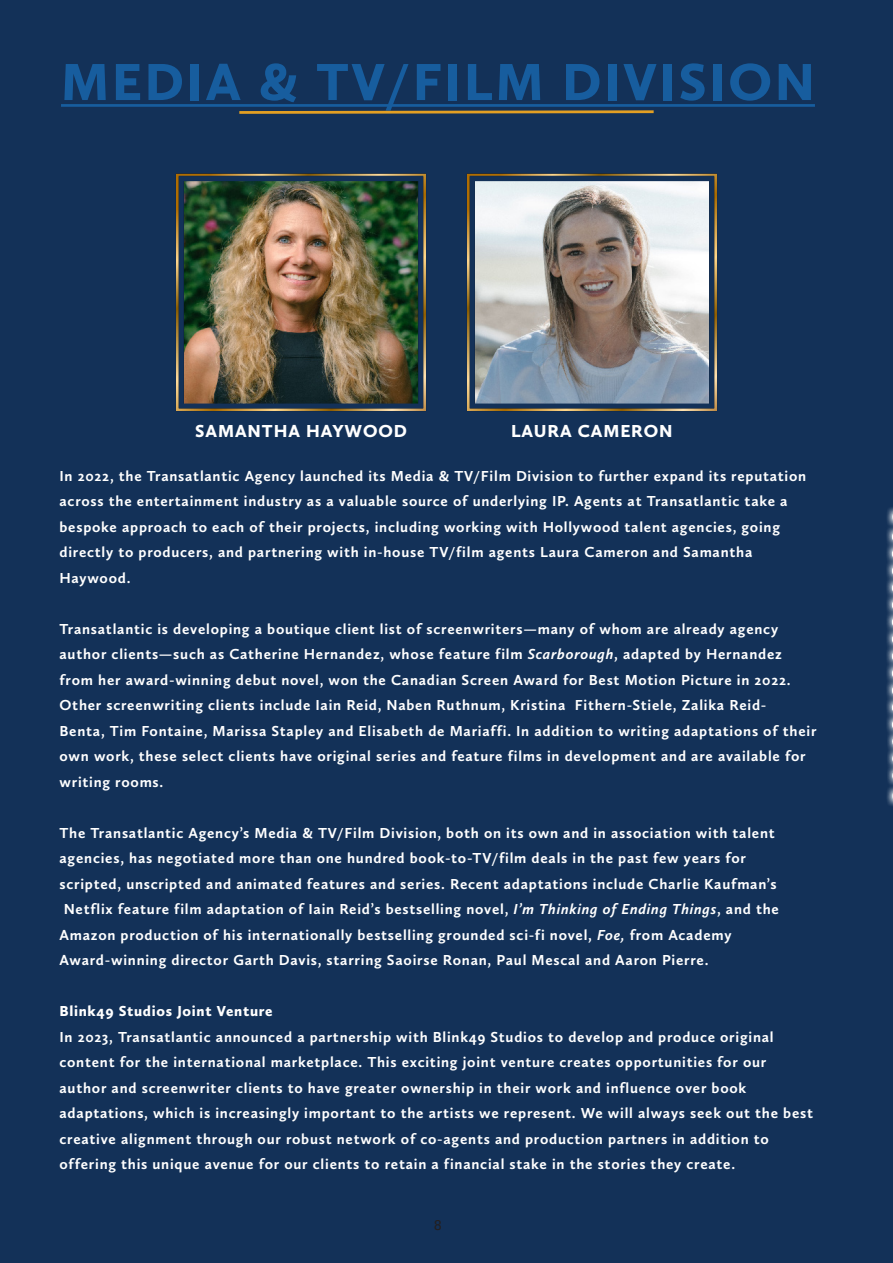
<style>
.page{position:relative;width:893px;height:1263px;background:#133158}
.page>*{position:absolute;margin:0;border:0;box-sizing:border-box;transform-origin:0 0}
.t1{font:900 54px "Calluna Sans";letter-spacing:.05em;color:#175d9e}
.t2{font:900 18px "Calluna Sans";letter-spacing:.05em;color:#fff}
.t3{font:700 15px/25.5px "Calluna Sans";letter-spacing:.05em;color:#fff}
.t4{font:900 15px "Calluna Sans";letter-spacing:.05em;color:#fff}
.Page_Number{font:13.5px "Hack";color:#231f20}
.s1{font-style:italic}
</style>
<div class="page">
<hr style="left:61px;top:104px;width:754px;height:3px;background:#175d9e">
<svg style="left:239px;top:110px;width:415px;height:4px"></svg>
<div style="left:869px;top:38px;width:24px;height:1187px;background:#133158"></div>
<img style="left:156px;top:153px;width:581px;height:277px">
<p class="t1" style="left:61px;top:48px;width:755px">MEDIA &amp; TV/FILM DIVISION</p>
<p class="t2" style="left:195px;top:419px;width:213px">SAMANTHA HAYWOOD</p>
<p class="t2" style="left:511px;top:419px;width:163px">LAURA CAMERON</p>
<p class="t3" style="left:60px;top:463px;width:748px">In 2022, the Transatlantic Agency launched its Media &amp; TV/Film Division to further expand its reputation across the entertainment industry as a valuable source of underlying IP. Agents at Transatlantic take a</p>
<p class="t3" style="left:60px;top:514px;width:722px">bespoke approach to each of their projects, including working with Hollywood talent agencies, going</p>
<p class="t3" style="left:60px;top:539px;width:694px">directly to producers, and partnering with in-house TV/film agents Laura Cameron and Samantha</p>
<p class="t3" style="left:60px;top:565px;width:73px">Haywood.</p>
<p class="t3" style="left:60px;top:616px;width:720px">Transatlantic is developing a boutique client list of screenwriters—many of whom are already agency</p>
<p class="t3" style="left:60px;top:641px;width:732px">author clients—such as Catherine Hernandez, whose feature film <span class="s1">Scarborough</span>, adapted by Hernandez from her award-winning debut novel, won the Canadian Screen Award for Best Motion Picture in 2022.<br>Other screenwriting clients include Iain Reid, Naben Ruthnum, Kristina Fithern-Stiele, Zalika Reid-</p>
<p class="t3" style="left:60px;top:718px;width:758px">Benta, Tim Fontaine, Marissa Stapley and Elisabeth de Mariaffi. In addition to writing adaptations of their own work, these select clients have original series and feature films in development and are available for writing rooms.</p>
<p class="t3" style="left:60px;top:820px;width:717px">The Transatlantic Agency’s Media &amp; TV/Film Division, both on its own and in association with talent agencies, has negotiated more than one hundred book-to-TV/film deals in the past few years for</p>
<p class="t3" style="left:60px;top:871px;width:719px">scripted, unscripted and animated features and series. Recent adaptations include Charlie Kaufman’s</p>
<p class="t3" style="left:64px;top:896px;width:717px">Netflix feature film adaptation of Iain Reid’s bestselling novel, <span class="s1">I’m Thinking of Ending Things</span>, and the</p>
<p class="t3" style="left:60px;top:922px;width:673px">Amazon production of his internationally bestselling grounded sci-fi novel, <span class="s1">Foe,</span> from Academy<br>Award-winning director Garth Davis, starring Saoirse Ronan, Paul Mescal and Aaron Pierre.</p>
<p class="t4" style="left:60px;top:1002px;width:215px">Blink49 Studios Joint Venture</p>
<p class="t3" style="left:60px;top:1024px;width:716px">In 2023, Transatlantic announced a partnership with Blink49 Studios to develop and produce original</p>
<p class="t3" style="left:60px;top:1049px;width:708px">content for the international marketplace. This exciting joint venture creates opportunities for our</p>
<p class="t3" style="left:60px;top:1075px;width:688px">author and screenwriter clients to have greater ownership in their work and influence over book</p>
<p class="t3" style="left:60px;top:1100px;width:755px">adaptations, which is increasingly important to the artists we represent. We will always seek out the best creative alignment through our robust network of co-agents and production partners in addition to</p>
<p class="t3" style="left:60px;top:1151px;width:677px">offering this unique avenue for our clients to retain a financial stake in the stories they create.</p>
<p class="Page_Number" style="left:434px;top:1216px;width:10px">8</p>
</div>
